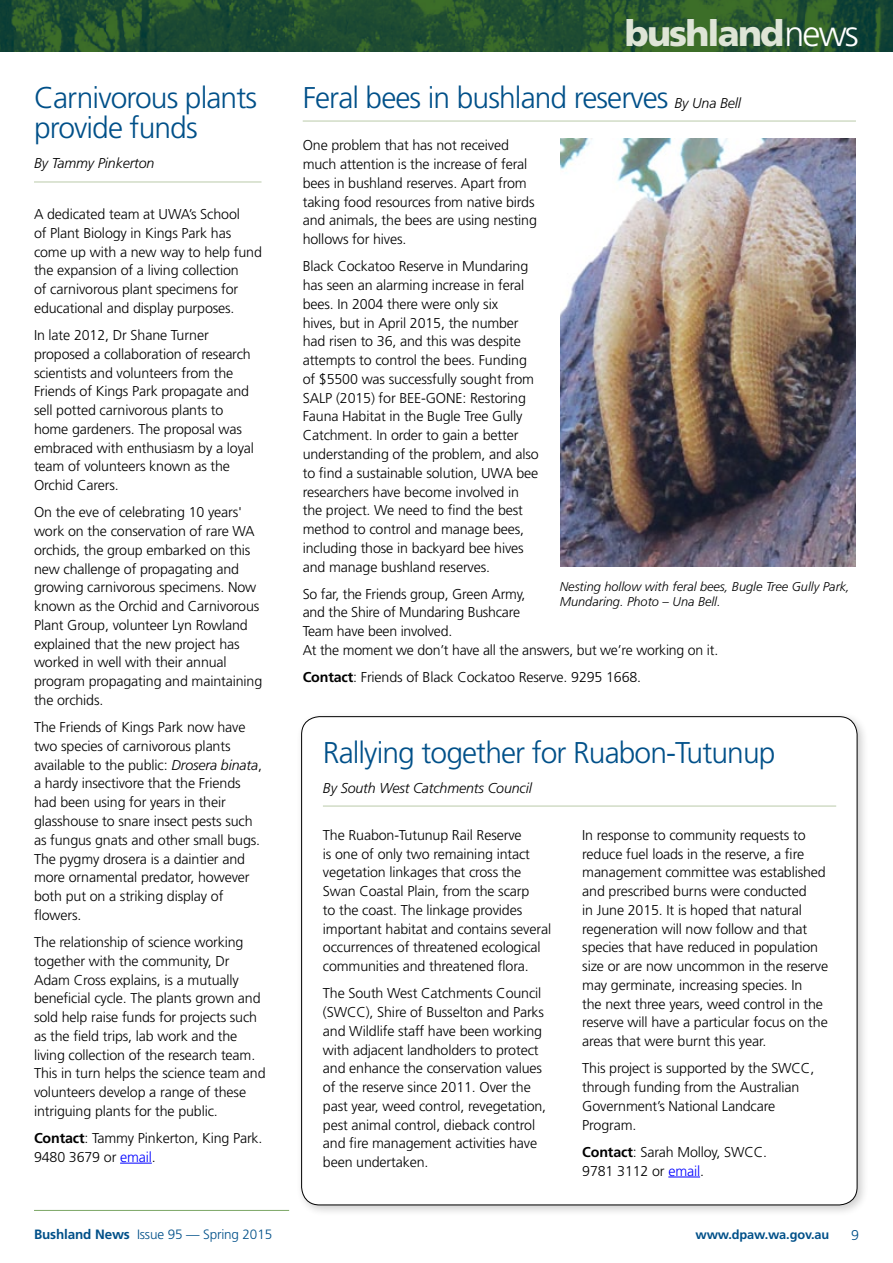
<style>
.page{position:relative;width:893px;height:1263px;background:#fff}
.page>*{position:absolute;margin:0;border:0;box-sizing:border-box;transform-origin:0 0}
.t1{font:900 36px "Frutiger";letter-spacing:-.05em;color:#dee5d6}
.t2{font:300 30px/30px "Frutiger";letter-spacing:-.03em;color:#005089}
.t3{font:300 16.5px "Frutiger";color:#fff}
.t4{font:300 14.25px/18.8px "Frutiger";letter-spacing:-.01em;color:#000}
.t5{font:italic 300 14.25px "Frutiger";letter-spacing:-.01em;color:#000}
.t6{font:300 14.25px "Frutiger";color:#005089}
.t7{font:300 13.5px "Frutiger";letter-spacing:-.01em;color:#005089}
.t8{font:italic 300 12.75px/15px "Frutiger";color:#000}
.t9{font:700 12.75px "Frutiger";letter-spacing:-.01em;color:#005089}
.s1{font-style:italic}
.s2{font-weight:700}
.s3{color:#00f}
.s4{font-weight:300;color:#fff}
.s5{font-weight:900;font-size:22.5px;color:#dee5d6}
.s6{font-style:italic;font-size:14.25px;color:#000}
</style>
<div class="page">
<svg style="left:0;top:0;width:893px;height:51px;background:#24522f"></svg>
<hr style="left:34px;top:1210px;width:255px;height:1px;background:#7ca765">
<hr style="left:120px;top:1163px;width:32px;height:1px;background:#00f">
<hr style="left:34px;top:181px;width:227px;height:2px;background:#d1dcc6">
<div style="left:296px;top:710px;width:573px;height:507px;background:#000;opacity:.2"></div>
<div style="left:302px;top:717px;width:555px;height:488px;background:#fff;border-radius:18px"></div>
<img style="left:560px;top:138px;width:296px;height:428px">
<hr style="left:303px;top:120px;width:553px;height:2px;background:#d1dcc6">
<hr style="left:668px;top:1176px;width:32px;height:1px;background:#00f">
<hr style="left:323px;top:805px;width:513px;height:2px;background:#d1dcc6">
<h2 class="t2" style="left:34px;top:84px;width:225px">Carnivorous plants provide funds</h2>
<p class="t5" style="left:34px;top:155px;width:122px">By Tammy Pinkerton</p>
<p class="t4" style="left:34px;top:205px;width:229px">A dedicated team at UWA’s School<br>of Plant Biology in Kings Park has come up with a new way to help fund the expansion of a living collection<br>of carnivorous plant specimens for educational and display purposes.</p>
<p class="t4" style="left:34px;top:326px;width:222px">In late 2012, Dr Shane Turner proposed a collaboration of research scientists and volunteers from the<br>Friends of Kings Park propagate and sell potted carnivorous plants to home gardeners. The proposal was embraced with enthusiasm by a loyal team of volunteers known as the<br>Orchid Carers.</p>
<p class="t4" style="left:34px;top:503px;width:230px">On the eve of celebrating 10 years' work on the conservation of rare WA orchids, the group embarked on this new challenge of propagating and growing carnivorous specimens. Now known as the Orchid and Carnivorous<br>Plant Group, volunteer Lyn Rowland explained that the new project has worked in well with their annual program propagating and maintaining the orchids.</p>
<p class="t4" style="left:34px;top:718px;width:230px">The Friends of Kings Park now have two species of carnivorous plants available to the public: <span class="s1">Drosera binata</span>, a hardy insectivore that the Friends had been using for years in their glasshouse to snare insect pests such as fungus gnats and other small bugs.<br>The pygmy drosera is a daintier and more ornamental predator, however both put on a striking display of flowers.</p>
<p class="t4" style="left:34px;top:933px;width:233px">The relationship of science working together with the community, Dr Adam Cross explains, is a mutually beneficial cycle. The plants grown and sold help raise funds for projects such as the field trips, lab work and the living collection of the research team.<br>This in turn helps the science team and volunteers develop a range of these intriguing plants for the public.</p>
<p class="t4" style="left:34px;top:1129px;width:230px"><span class="s2">Contact</span>: Tammy Pinkerton, King Park.<br>9480 3679 or <span class="s3">email</span>.</p>
<h1 class="t1" style="left:625px;top:11px;width:236px">bushland<span class="s4">news</span></h1>
<p class="t3" style="left:678px;top:25px;width:183px"><span class="s5">Summer</span> 2009-2010</p>
<h2 class="t2" style="left:303px;top:83px;width:440px">Feral bees in bushland reserves <span class="s6">By Una Bell</span></h2>
<p class="t4" style="left:303px;top:136px;width:236px">One problem that has not received much attention is the increase of feral bees in bushland reserves. Apart from taking food resources from native birds and animals, the bees are using nesting hollows for hives.</p>
<p class="t4" style="left:303px;top:257px;width:238px">Black Cockatoo Reserve in Mundaring has seen an alarming increase in feral bees. In 2004 there were only six<br>hives, but in April 2015, the number had risen to 36, and this was despite attempts to control the bees. Funding of $5500 was successfully sought from SALP (2015) for BEE-GONE: Restoring Fauna Habitat in the Bugle Tree Gully Catchment. In order to gain a better understanding of the problem, and also to find a sustainable solution, UWA bee researchers have become involved in the project. We need to find the best method to control and manage bees, including those in backyard bee hives and manage bushland reserves.</p>
<p class="t4" style="left:303px;top:585px;width:224px">So far, the Friends group, Green Army, and the Shire of Mundaring Bushcare</p>
<p class="t8" style="left:560px;top:579px;width:291px">Nesting hollow with feral bees, Bugle Tree Gully Park,<br>Mundaring. Photo – Una Bell.</p>
<p class="t4" style="left:303px;top:622px;width:417px">Team have been involved.<br>At the moment we don’t have all the answers, but we’re working on it.</p>
<p class="t4" style="left:303px;top:668px;width:340px"><span class="s2">Contact</span>: Friends of Black Cockatoo Reserve. 9295 1668.</p>
<h2 class="t2" style="left:323px;top:738px;width:454px">Rallying together for Ruabon-Tutunup</h2>
<p class="t5" style="left:323px;top:779px;width:211px">By South West Catchments Council</p>
<p class="t4" style="left:323px;top:826px;width:230px">The Ruabon-Tutunup Rail Reserve<br>is one of only two remaining intact vegetation linkages that cross the Swan Coastal Plain, from the scarp<br>to the coast. The linkage provides important habitat and contains several occurrences of threatened ecological communities and threatened flora.</p>
<p class="t4" style="left:323px;top:984px;width:225px">The South West Catchments Council (SWCC), Shire of Busselton and Parks and Wildlife staff have been working with adjacent landholders to protect and enhance the conservation values of the reserve since 2011. Over the past year, weed control, revegetation, pest animal control, dieback control and fire management activities have been undertaken.</p>
<p class="t4" style="left:582px;top:826px;width:247px">In response to community requests to reduce fuel loads in the reserve, a fire management committee was established and prescribed burns were conducted<br>in June 2015. It is hoped that natural regeneration will now follow and that species that have reduced in population size or are now uncommon in the reserve may germinate, increasing species. In<br>the next three years, weed control in the reserve will have a particular focus on the areas that were burnt this year.</p>
<p class="t4" style="left:582px;top:1059px;width:234px">This project is supported by the SWCC, through funding from the Australian<br>Government’s National Landcare<br>Program.</p>
<p class="t4" style="left:582px;top:1143px;width:186px"><span class="s2">Contact</span>: Sarah Molloy, SWCC.<br>9781 3112 or <span class="s3">email</span>.</p>
<p class="t7" style="left:34px;top:1227px;width:240px"><span class="s2">Bushland News</span> Issue 95 — Spring 2015</p>
<p class="t9" style="left:695px;top:1226px;width:135px">www.dpaw.wa.gov.au</p>
<p class="t6" style="left:851px;top:1227px;width:9px">9</p>
</div>
